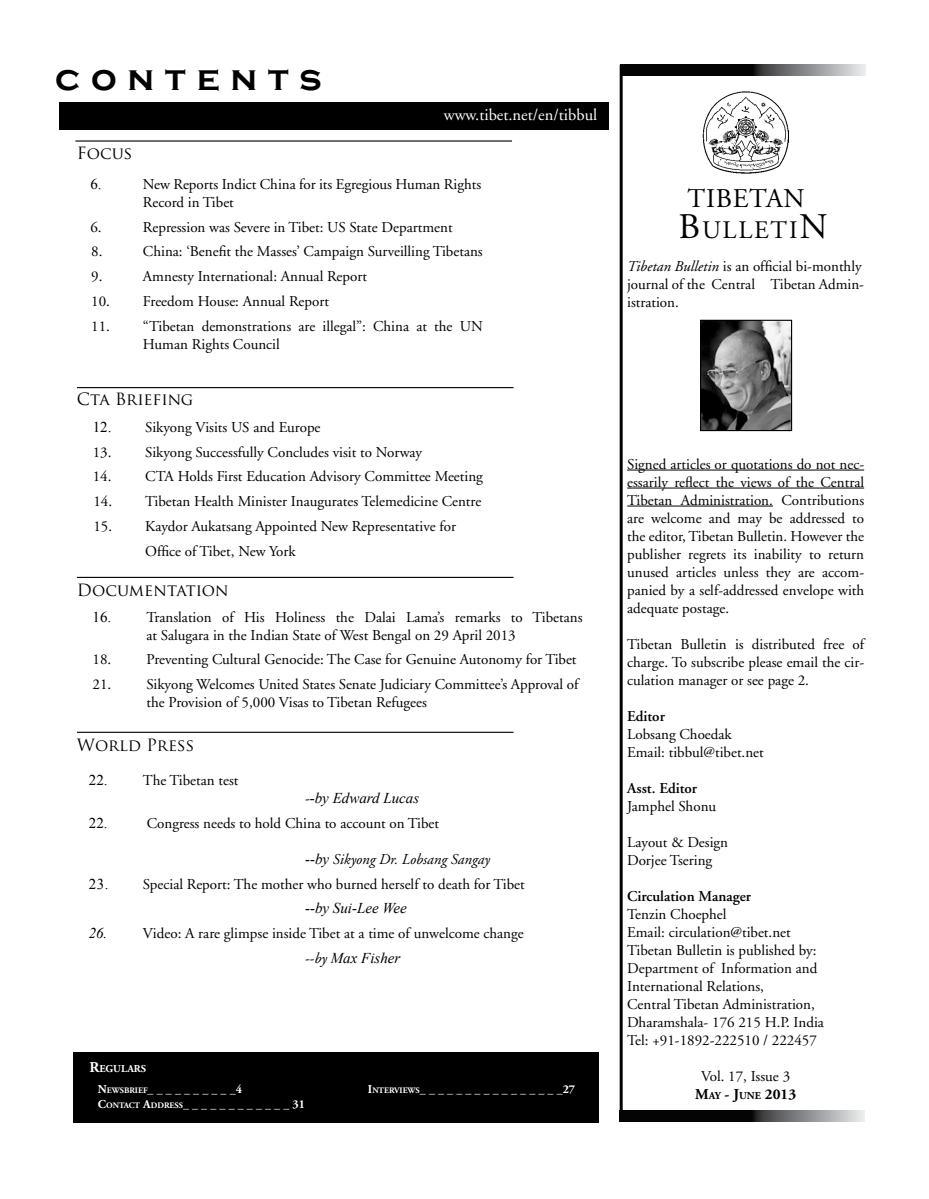
<style>
.page{position:relative;width:929px;height:1199px;background:#fff}
.page>*{position:absolute;margin:0;border:0;box-sizing:border-box;transform-origin:0 0}
.t1{font:700 36px "Copperplate Gothic";letter-spacing:.3em;color:#000}
.t2{font:27px "Adobe Garamond";letter-spacing:.025em;color:#000}
.t3{font:25.2px "Adobe Garamond";letter-spacing:.07em;color:#000}
.t4{font:16.5px "Trajan Pro";color:#000}
.t5{font:16.5px "Adobe Garamond";color:#fff}
.t6{font:15px/18px "Adobe Garamond";color:#000}
.t7{font:italic 15px "Times New Roman";color:#000}
.t8{font:600 15px "Adobe Garamond";color:#000}
.t9{font:italic 15px "Adobe Garamond";color:#000}
.t10{font:15px "Times New Roman";color:#000}
.t11{font:700 12px "Adobe Garamond";color:#fff}
.t12{font:700 10.5px "Adobe Garamond";color:#fff}
.s1{font-family:"Times New Roman"}
.s2{font-family:"Adobe Garamond";font-style:normal}
.s3{font-family:"Times New Roman";font-style:italic}
.s4{font-family:"Adobe Garamond"}
.s5{font-size:15px}
.s6{font-size:8.4px}
.s7{font-size:36px}
.s8{font-style:italic}
.s9{font-weight:700}
.s10{font-weight:700;font-size:10.5px}
</style>
<div class="page">
<div style="left:73px;top:1052px;width:526px;height:70px;background:#000"></div>
<hr style="left:620px;top:65px;width:3px;height:1053px;background:#000">
<hr style="left:627px;top:470px;width:237px;height:1px;background:#000">
<hr style="left:627px;top:488px;width:237px;height:1px;background:#000">
<hr style="left:627px;top:506px;width:146px;height:1px;background:#000">
<img style="left:703px;top:91px;width:86px;height:82px">
<img style="left:702px;top:322px;width:88px;height:107px">
<div style="left:700px;top:320px;width:92px;height:111px;border:1px solid #000"></div>
<svg style="left:623px;top:65px;width:243px;height:10px;background:#434344"></svg>
<svg style="left:620px;top:1111px;width:245px;height:10px;background:#434344"></svg>
<div style="left:60px;top:102px;width:549px;height:27px;background:#000"></div>
<hr style="left:75px;top:140px;width:437px;height:2px;background:#000">
<hr style="left:77px;top:387px;width:436px;height:1px;background:#000">
<hr style="left:77px;top:577px;width:436px;height:1px;background:#000">
<hr style="left:77px;top:732px;width:436px;height:1px;background:#000">
<h1 class="t1" style="left:55px;top:58px;width:268px">contents</h1>
<p class="t4" style="left:77px;top:142px;width:57px">Focus</p>
<p class="t5" style="left:444px;top:106px;width:155px">www.tibet.net/en/tibbul</p>
<p class="t10" style="left:90px;top:174px;width:13px">6.</p>
<p class="t6" style="left:143px;top:175px;width:340px">New Reports Indict China for its Egregious Human Rights<br>Record in Tibet</p>
<p class="t6" style="left:90px;top:218px;width:13px">6.</p>
<p class="t6" style="left:143px;top:218px;width:311px">Repression was Severe in Tibet: US State Department</p>
<p class="t6" style="left:91px;top:243px;width:13px">8.</p>
<p class="t6" style="left:143px;top:243px;width:341px">China: ‘Benefit the Masses’ Campaign Surveilling Tibetans</p>
<p class="t6" style="left:91px;top:268px;width:13px">9.</p>
<p class="t6" style="left:143px;top:268px;width:226px">Amnesty International: Annual Report</p>
<p class="t6" style="left:91px;top:292px;width:239px">10. Freedom House: Annual Report</p>
<p class="t6" style="left:143px;top:317px;width:341px;text-indent:-52px">11. “Tibetan demonstrations are illegal”: China at the UN<br>Human Rights Council</p>
<p class="t4" style="left:77px;top:389px;width:118px">Cta Briefing</p>
<p class="t6" style="left:93px;top:418px;width:229px"><span class="s1">12.</span> Sikyong Visits US and Europe</p>
<p class="t6" style="left:93px;top:443px;width:331px">13. Sikyong Successfully Concludes visit to Norway</p>
<p class="t6" style="left:93px;top:468px;width:392px">14. CTA Holds First Education Advisory Committee Meeting</p>
<p class="t6" style="left:93px;top:493px;width:389px">14. Tibetan Health Minister Inaugurates Telemedicine Centre</p>
<p class="t6" style="left:145px;top:514px;width:312px;line-height:24.8px;text-indent:-52px">15. Kaydor Aukatsang Appointed New Representative for<br>Office of Tibet, New York</p>
<p class="t4" style="left:77px;top:579px;width:153px">Documentation</p>
<p class="t6" style="left:147px;top:608px;width:437px;text-indent:-54px"><span class="s1">16.</span> Translation of His Holiness the Dalai Lama’s remarks to Tibetans at Salugara in the Indian State of West Bengal on 29 April 2013</p>
<p class="t6" style="left:93px;top:651px;width:485px">18. Preventing Cultural Genocide: The Case for Genuine Autonomy for Tibet</p>
<p class="t6" style="left:147px;top:676px;width:433px;text-indent:-54px">21. Sikyong Welcomes United States Senate Judiciary Committee’s Approval of the Provision of 5,000 Visas to Tibetan Refugees</p>
<p class="t4" style="left:77px;top:734px;width:119px">World Press</p>
<p class="t6" style="left:89px;top:772px;width:151px"><span class="s1">22.</span> The Tibetan test</p>
<p class="t7" style="left:305px;top:788px;width:116px"><span class="s2">-</span>-by Edward Lucas</p>
<p class="t10" style="left:89px;top:813px;width:20px">22.</p>
<p class="t6" style="left:147px;top:814px;width:294px">Congress needs to hold China to account on Tibet</p>
<p class="t9" style="left:305px;top:851px;width:186px"><span class="s1">--by</span> Sikyong Dr. Lobsang Sangay</p>
<p class="t6" style="left:89px;top:875px;width:437px"><span class="s1">23.</span> Special Report: The mother who burned herself to death for Tibet</p>
<p class="t7" style="left:305px;top:898px;width:103px">--by Sui-Lee Wee</p>
<p class="t6" style="left:89px;top:925px;width:436px"><span class="s3">26.</span> Video: A rare glimpse inside Tibet at a time of unwelcome change</p>
<p class="t7" style="left:305px;top:947px;width:97px"><span class="s2">--</span><span class="s4">by</span> Max Fisher</p>
<p class="t12" style="left:89px;top:1062px;width:58px"><span class="s5">R</span>EGULARS</p>
<p class="t11" style="left:98px;top:1083px;width:178px">N<span class="s6">EWSBRIEF</span>_ _ _ _ _ _ _ _ _ _4 I</p>
<p class="t11" style="left:372px;top:1083px;width:204px"><span class="s6">NTERVIEWS</span>_ _ _ _ _ _ _ _ _ _ _ _ _ _ _ _27</p>
<p class="t11" style="left:98px;top:1097px;width:209px">C<span class="s6">ONTACT</span> A<span class="s6">DDRESS</span>_ _ _ _ _ _ _ _ _ _ _ _ 31</p>
<h2 class="t2" style="left:687px;top:184px;width:119px">TIBETAN</h2>
<h3 class="t3" style="left:678px;top:216px;width:151px"><span class="s7">B</span>ulleti<span class="s7">N</span></h3>
<p class="t6" style="left:627px;top:257px;width:238px"><span class="s8">Tibetan Bulletin</span> is an official bi-monthly journal of the Central Tibetan Admin&shy;istration.</p>
<p class="t6" style="left:627px;top:455px;width:238px;text-align:justify">Signed articles or quotations do not nec&shy;essarily reflect the views of the Central Tibetan Administration. Contributions are welcome and may be addressed to the editor, Tibetan Bulletin. However the publisher regrets its inability to return unused articles unless they are accom&shy;panied by a self-addressed envelope with adequate postage.</p>
<p class="t6" style="left:627px;top:635px;width:238px;text-align:justify">Tibetan Bulletin is distributed free of charge. To subscribe please email the cir&shy;culation manager or see page 2.</p>
<p class="t8" style="left:627px;top:707px;width:39px">Editor</p>
<p class="t6" style="left:627px;top:725px;width:138px">Lobsang Choedak<br>Email: tibbul@tibet.net</p>
<p class="t8" style="left:627px;top:779px;width:72px">Asst. Editor</p>
<p class="t6" style="left:627px;top:797px;width:91px">Jamphel Shonu</p>
<p class="t6" style="left:627px;top:833px;width:102px">Layout &amp; Design<br>Dorjee Tsering</p>
<p class="t8" style="left:627px;top:887px;width:125px">Circulation Manager</p>
<p class="t6" style="left:627px;top:905px;width:198px">Tenzin Choephel<br>Email: circulation@tibet.net<br>Tibetan Bulletin is published by:<br>Department of Information and<br>International Relations,<br>Central Tibetan Administration,<br>Dharamshala- 176 215 H.P. India<br>Tel: +91-1892-222510 / 222457</p>
<p class="t6" style="left:695px;top:1067px;width:102px;text-align:center">Vol. 17, Issue 3<br><span class="s9">M</span><span class="s10">AY</span> <span class="s9">- J</span><span class="s10">UNE</span> <span class="s9">2013</span></p>
</div>
